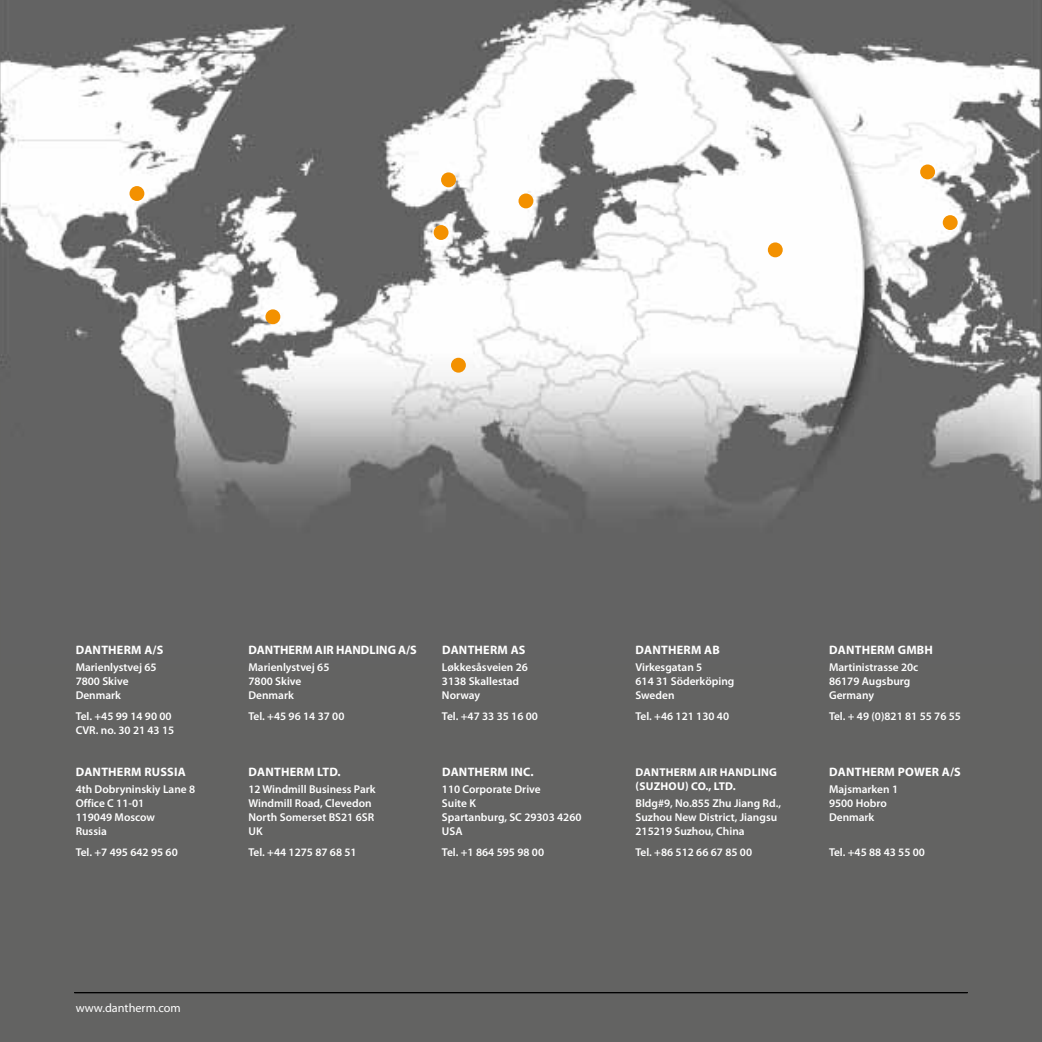
<style>
.page{position:relative;width:1042px;height:1042px;background:#fff}
.page>*{position:absolute;margin:0;border:0;box-sizing:border-box;transform-origin:0 0}
.t1{font:700 12.25px "Myriad Pro";letter-spacing:.02em;color:#fff}
.t2{font:700 12.25px "Myriad Pro";color:#fff}
.t3{font:12.25px "Myriad Pro";color:#fff}
.t4{font:600 11.38px/14px "Myriad Pro";color:#fff}
.t5{font:700 11.38px/14px "Myriad Pro";letter-spacing:.02em;color:#fff}
</style>
<div class="page">
<div style="left:0;top:663px;width:1042px;height:379px;background:#636362"></div>
<img style="left:0;top:0;width:1042px;height:663px">
<div style="left:434px;top:225px;width:14px;height:15px;background:#f39100;border-radius:50%"></div>
<div style="left:265px;top:309px;width:15px;height:15px;background:#f39100;border-radius:50%"></div>
<div style="left:441px;top:172px;width:15px;height:15px;background:#f39100;border-radius:50%"></div>
<div style="left:518px;top:193px;width:15px;height:15px;background:#f39100;border-radius:50%"></div>
<div style="left:943px;top:215px;width:14px;height:15px;background:#f39100;border-radius:50%"></div>
<div style="left:129px;top:186px;width:15px;height:15px;background:#f39100;border-radius:50%"></div>
<div style="left:920px;top:164px;width:15px;height:15px;background:#f39100;border-radius:50%"></div>
<div style="left:451px;top:358px;width:15px;height:15px;background:#f39100;border-radius:50%"></div>
<div style="left:768px;top:242px;width:15px;height:15px;background:#f39100;border-radius:50%"></div>
<hr style="left:74px;top:992px;width:893px;height:1px;background:#000">
<p class="t1" style="left:76px;top:642px;width:88px">DANTHERM A/S</p>
<p class="t4" style="left:76px;top:659px;width:82px">Marienlystvej 65<br>7800 Skive<br>Denmark</p>
<p class="t4" style="left:76px;top:709px;width:100px">Tel. +45 99 14 90 00<br>CVR. no. 30 21 43 15</p>
<p class="t1" style="left:76px;top:764px;width:112px">DANTHERM RUSSIA</p>
<p class="t4" style="left:76px;top:781px;width:121px">4th Dobryninskiy Lane 8<br>Office C 11-01<br>119049 Moscow<br>Russia</p>
<p class="t4" style="left:76px;top:845px;width:104px">Tel. +7 495 642 95 60</p>
<p class="t2" style="left:249px;top:642px;width:169px">DANTHERM AIR HANDLING A/S</p>
<p class="t4" style="left:248px;top:659px;width:82px">Marienlystvej 65<br>7800 Skive<br>Denmark</p>
<p class="t4" style="left:248px;top:709px;width:97px">Tel. +45 96 14 37 00</p>
<p class="t1" style="left:249px;top:764px;width:94px">DANTHERM LTD.</p>
<p class="t4" style="left:248px;top:781px;width:129px">12 Windmill Business Park<br>Windmill Road, Clevedon<br>North Somerset BS21 6SR<br>UK</p>
<p class="t4" style="left:248px;top:845px;width:110px">Tel. +44 1275 87 68 51</p>
<p class="t1" style="left:442px;top:642px;width:77px">DANTHERM AS</p>
<p class="t4" style="left:442px;top:659px;width:88px">Løkkesåsveien 26<br>3138 Skallestad<br>Norway</p>
<p class="t4" style="left:442px;top:709px;width:97px">Tel. +47 33 35 16 00</p>
<p class="t1" style="left:442px;top:764px;width:93px">DANTHERM INC.</p>
<p class="t4" style="left:442px;top:781px;width:141px">110 Corporate Drive<br>Suite K<br>Spartanburg, SC 29303 4260<br>US A</p>
<p class="t4" style="left:442px;top:845px;width:104px">Tel. +1 864 595 98 00</p>
<p class="t1" style="left:635px;top:642px;width:78px">DANTHERM AB</p>
<p class="t4" style="left:635px;top:659px;width:100px">Virkesgatan 5<br>614 31 Söderköping<br>Sweden</p>
<p class="t4" style="left:635px;top:709px;width:95px">Tel. +46 121 130 40</p>
<p class="t5" style="left:635px;top:765px;width:143px">DANTHERM AIR HANDLING (SUZHOU) CO., LTD.</p>
<p class="t4" style="left:635px;top:795px;width:147px">Bldg#9, No.855 Zhu Jiang Rd.,<br>Suzhou New District, Jiangsu<br>215219 Suzhou, China</p>
<p class="t4" style="left:635px;top:844px;width:118px">Tel. +86 512 66 67 85 00</p>
<p class="t1" style="left:829px;top:642px;width:79px">DANTHERM GMBH</p>
<p class="t4" style="left:829px;top:659px;width:91px">Martinistrasse 20c<br>86179 Augsburg<br>Germany</p>
<p class="t4" style="left:829px;top:709px;width:133px">Tel. + 49 (0)821 81 55 76 55</p>
<p class="t1" style="left:829px;top:764px;width:132px">DANTHERM POWER A/S</p>
<p class="t4" style="left:829px;top:781px;width:71px">Majsmarken 1<br>9500 Hobro<br>Denmark</p>
<p class="t4" style="left:829px;top:845px;width:97px">Tel. +45 88 43 55 00</p>
<p class="t3" style="left:76px;top:1001px;width:107px">www.dantherm.com</p>
</div>
